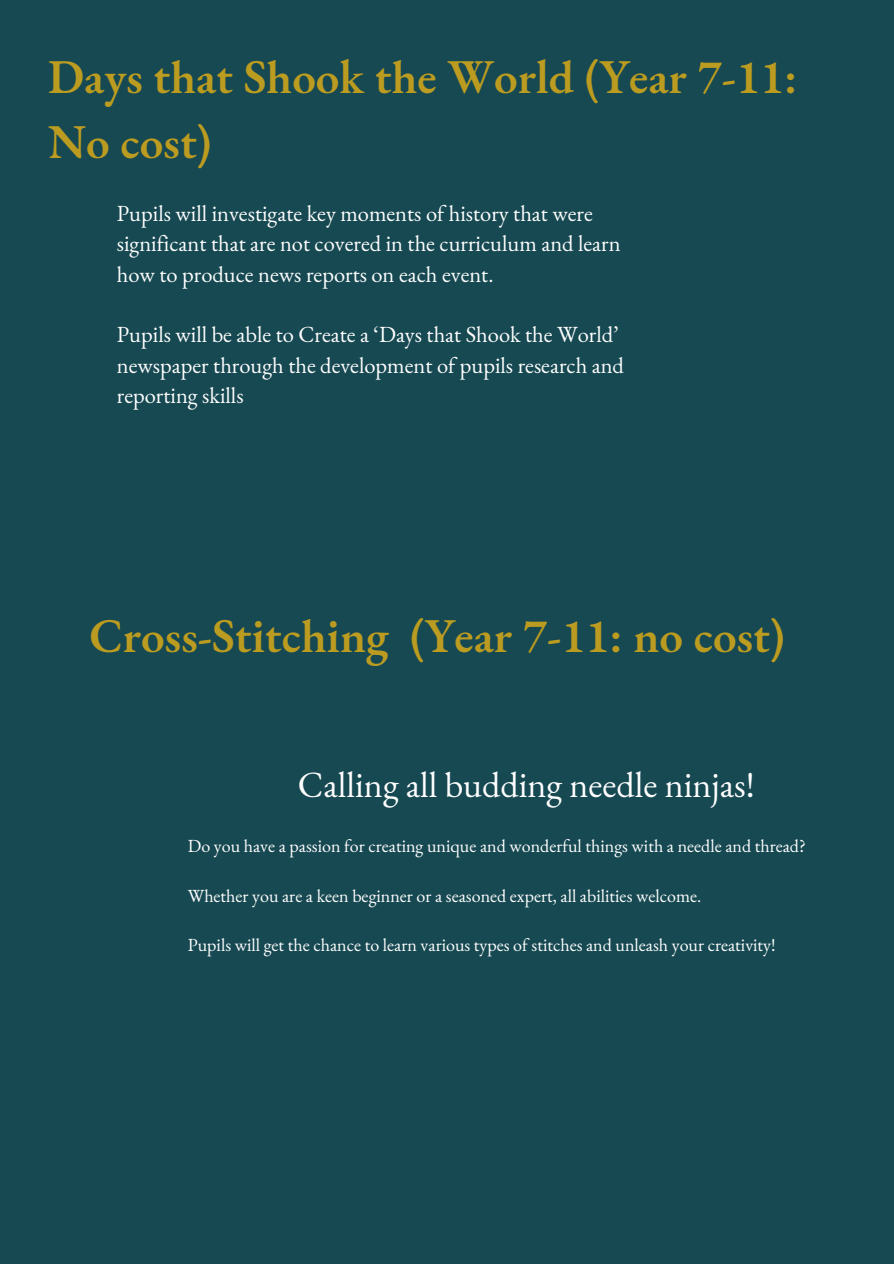
<style>
.page{position:relative;width:894px;height:1264px;background:#fff}
.page>*{position:absolute;margin:0;border:0;box-sizing:border-box;transform-origin:0 0}
.t1{font:600 47.25px/65.2px "EB Garamond";color:#bc9c20}
.t2{font:36px "EB Garamond";color:#fff}
.t3{font:22.5px/30.3px "EB Garamond";color:#fff}
.t4{font:18px "EB Garamond";color:#fff}
</style>
<div class="page">
<div style="left:0;top:0;width:893px;height:1263px;background:#174952"></div>
<h1 class="t1" style="left:48px;top:43px;width:750px">Days that Shook the World (Year 7-11:<br>No cost)</h1>
<h3 class="t3" style="left:117px;top:198px;width:505px">Pupils will investigate key moments of history that were significant that are not covered in the curriculum and learn how to produce news reports on each event.</h3>
<h3 class="t3" style="left:117px;top:319px;width:508px">Pupils will be able to Create a ‘Days that Shook the World’ newspaper through the development of pupils research and reporting skills</h3>
<h1 class="t1" style="left:89px;top:603px;width:696px">Cross-Stitching (Year 7-11: no cost)</h1>
<h2 class="t2" style="left:298px;top:760px;width:458px">Calling all budding needle ninjas!</h2>
<p class="t4" style="left:188px;top:834px;width:619px">Do you have a passion for creating unique and wonderful things with a needle and thread?</p>
<p class="t4" style="left:188px;top:883px;width:514px">Whether you are a keen beginner or a seasoned expert, all abilities welcome.</p>
<p class="t4" style="left:188px;top:933px;width:589px">Pupils will get the chance to learn various types of stitches and unleash your creativity!</p>
</div>
